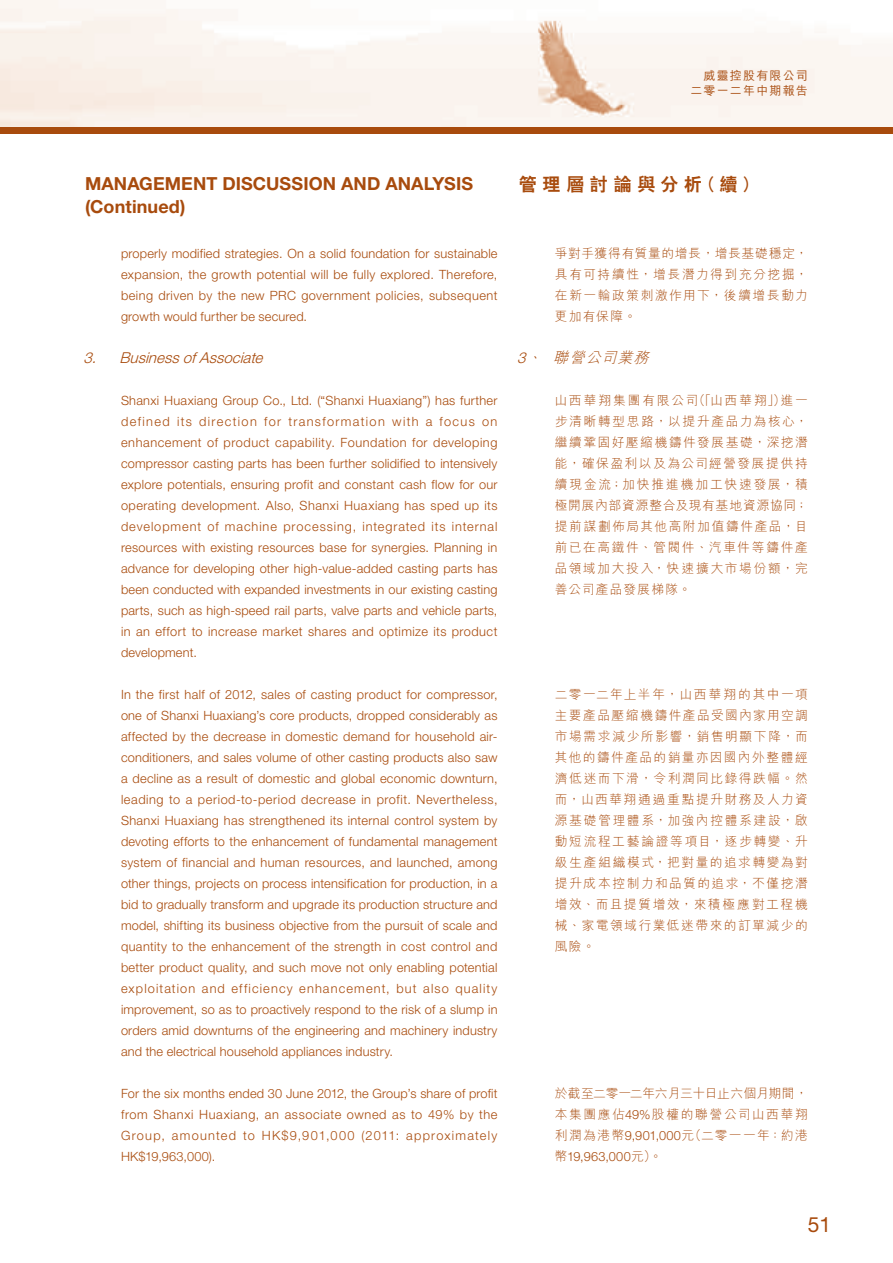
<style>
.page{position:relative;width:893px;height:1263px;background:#fff}
.page>*{position:absolute;margin:0;border:0;box-sizing:border-box;transform-origin:0 0}
.t1{font:21px "Helvetica Neue LT Std";color:#a84b0d}
.t2{font:700 18px/22.5px "Helvetica Neue LT Std";letter-spacing:.005em;color:#a84b0d}
.t3{font:800 18px "C Hei 2 HK";letter-spacing:.31em;color:#a84b0d}
._06_______H4{font:italic 300 15px "Helvetica Neue LT Std";color:#a84b0d}
._06_______H4-2{font:italic 300 15px "M Hei HK";color:#a84b0d}
._12___P2{font:300 12.75px/21px "Helvetica Neue LT Std";letter-spacing:.025em;color:#a84b0d;text-align:justify}
._12___P2-2{font:300 12.75px/21px "M Hei HK";letter-spacing:.115em;color:#a84b0d;text-align:justify}
.t4{font:500 12px/15px "M Hei HK";letter-spacing:.1em;color:#a84b0d;text-align:right}
.s1{font-family:"Helvetica Neue LT Std"}
</style>
<div class="page">
<img style="left:0;top:0;width:893px;height:128px">
<div style="left:0;top:128px;width:893px;height:6px;background:#a84b0d"></div>
<p class="t4" style="left:690px;top:67px;width:119px">威靈控股有限公司二零一二年中期報告</p>
<h2 class="t2" style="left:85px;top:172px;width:390px">MANAGEMENT DISCUSSION AND ANALYSIS (Continued)</h2>
<h2 class="t3" style="left:519px;top:172px;width:242px">管理層討論與分析（續）</h2>
<p class="_12___P2" style="left:121px;top:243px;width:378px">properly modified strategies. On a solid foundation for sustainable expansion, the growth potential will be fully explored. Therefore, being driven by the new PRC government policies, subsequent growth would further be secured.</p>
<p class="_06_______H4" style="left:84px;top:348px;width:185px">3. Business of Associate</p>
<p class="_12___P2" style="left:121px;top:390px;width:378px">Shanxi Huaxiang Group Co., Ltd. (“Shanxi Huaxiang”) has further defined its direction for transformation with a focus on enhancement of product capability. Foundation for developing compressor casting parts has been further solidified to intensively explore potentials, ensuring profit and constant cash flow for our operating development. Also, Shanxi Huaxiang has sped up its development of machine processing, integrated its internal resources with existing resources base for synergies. Planning in advance for developing other high-value-added casting parts has been conducted with expanded investments in our existing casting parts, such as high-speed rail parts, valve parts and vehicle parts, in an effort to increase market shares and optimize its product development.</p>
<p class="_12___P2" style="left:121px;top:684px;width:378px">In the first half of 2012, sales of casting product for compressor, one of Shanxi Huaxiang’s core products, dropped considerably as affected by the decrease in domestic demand for household air&shy;conditioners, and sales volume of other casting products also saw a decline as a result of domestic and global economic downturn, leading to a period-to-period decrease in profit. Nevertheless, Shanxi Huaxiang has strengthened its internal control system by devoting efforts to the enhancement of fundamental management system of financial and human resources, and launched, among other things, projects on process intensification for production, in a bid to gradually transform and upgrade its production structure and model, shifting its business objective from the pursuit of scale and quantity to the enhancement of the strength in cost control and better product quality, and such move not only enabling potential exploitation and efficiency enhancement, but also quality improvement, so as to proactively respond to the risk of a slump in orders amid downturns of the engineering and machinery industry and the electrical household appliances industry.</p>
<p class="_12___P2" style="left:121px;top:1083px;width:378px">For the six months ended 30 June 2012, the Group’s share of profit from Shanxi Huaxiang, an associate owned as to 49% by the Group, amounted to HK$9,901,000 (2011: approximately HK$19,963,000).</p>
<p class="_12___P2-2" style="left:555px;top:242px;width:255px">爭對手獲得有質量的增長，增長基礎穩定，具有可持續性，增長潛力得到充分挖掘，在新一輪政策刺激作用下，後續增長動力更加有保障。</p>
<p class="_06_______H4-2" style="left:517px;top:347px;width:138px"><span class="s1">3</span>、聯營公司業務</p>
<p class="_12___P2-2" style="left:555px;top:389px;width:255px">山西華翔集團有限公司（「山西華翔」）進一步清晰轉型思路，以提升產品力為核心，繼續鞏固好壓縮機鑄件發展基礎，深挖潛能，確保盈利以及為公司經營發展提供持續現金流；加快推進機加工快速發展，積極開展內部資源整合及現有基地資源協同；提前謀劃佈局其他高附加值鑄件產品，目前已在高鐵件、管閥件、汽車件等鑄件產品領域加大投入，快速擴大市場份額，完善公司產品發展梯隊。</p>
<p class="_12___P2-2" style="left:555px;top:683px;width:255px">二零一二年上半年，山西華翔的其中一項主要產品壓縮機鑄件產品受國內家用空調市場需求減少所影響，銷售明顯下降，而其他的鑄件產品的銷量亦因國內外整體經濟低迷而下滑，令利潤同比錄得跌幅。然而，山西華翔通過重點提升財務及人力資源基礎管理體系，加強內控體系建設，啟動短流程工藝論證等項目，逐步轉變、升級生產組織模式，把對量的追求轉變為對提升成本控制力和品質的追求，不僅挖潛增效、而且提質增效，來積極應對工程機械、家電領域行業低迷帶來的訂單減少的風險。</p>
<p class="_12___P2-2" style="left:555px;top:1082px;width:255px">於截至二零一二年六月三十日止六個月期間，本集團應佔<span class="s1">49%</span>股權的聯營公司山西華翔利潤為港幣<span class="s1">9,901,000</span>元（二零一一年：約港幣<span class="s1">19,963,000</span>元）。</p>
<h1 class="t1" style="left:808px;top:1212px;width:25px">51</h1>
</div>
